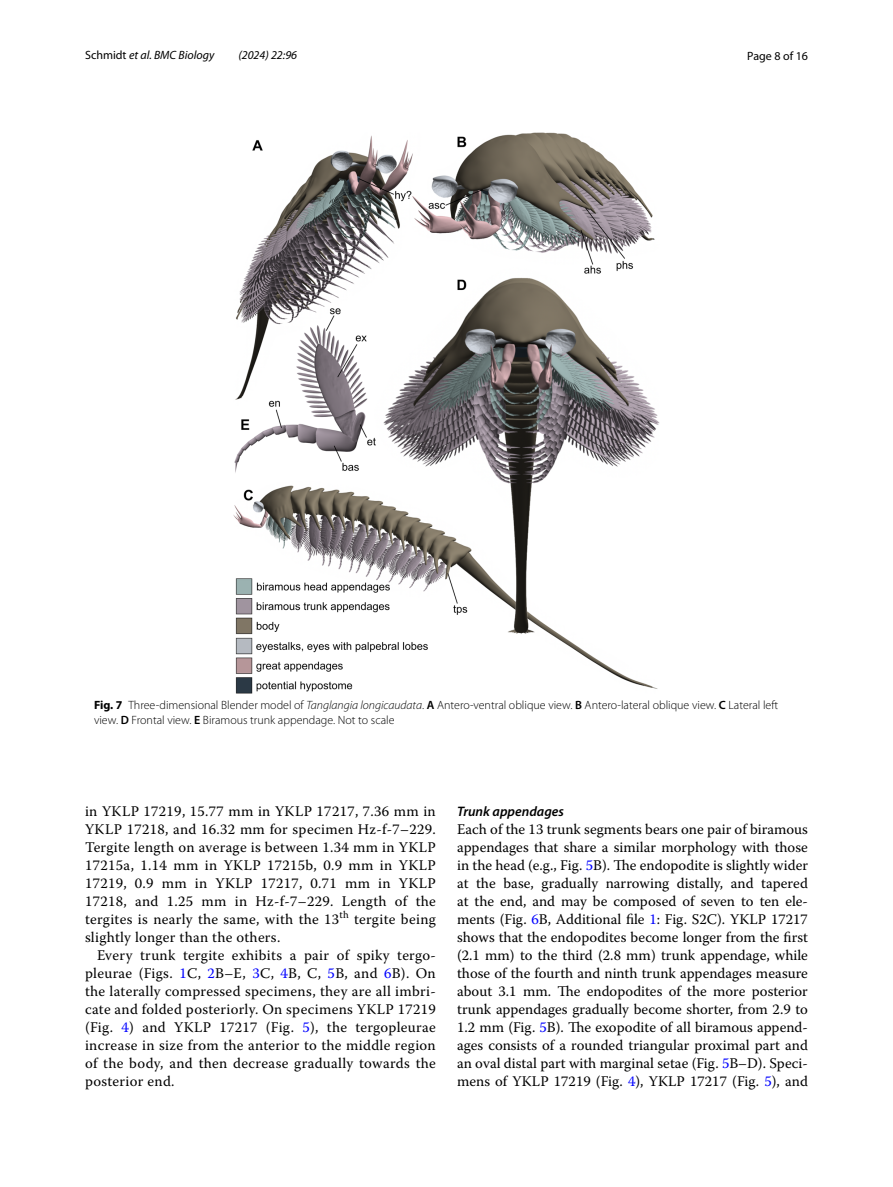
<style>
.page{position:relative;width:893px;height:1187px;background:#fff}
.page>*{position:absolute;margin:0;border:0;box-sizing:border-box;transform-origin:0 0}
.t1{font:14.7px/18px "Warnock Pro";letter-spacing:.02em;color:#000;text-align:justify}
.t2{font:italic 600 13.8px "Myriad Pro";color:#000}
.t3{font:300 12px/15px "Myriad Pro";color:#000}
.t4{font:italic 12px "Myriad Pro";color:#000}
.t5{font:12px "Myriad Pro";color:#000}
.s1{font-style:normal}
.s2{font-weight:700}
.s3{font-style:italic}
.s4{font-weight:600}
.s5{color:#00f}
</style>
<div class="page">
<img style="left:234px;top:133px;width:425px;height:561px">
<p class="t4" style="left:85px;top:48px;width:131px"><span class="s1">Schmidt</span> et al. BMC Biology</p>
<p class="t4" style="left:238px;top:48px;width:60px">(2024) 22:96</p>
<p class="t5" style="left:747px;top:48px;width:62px">Page 8 of 16</p>
<p class="t3" style="left:94px;top:697px;width:686px"><span class="s2">Fig. 7</span> Three-dimensional Blender model of <span class="s3">Tanglangia longicaudata</span>. <span class="s4">A</span> Antero-ventral oblique view. <span class="s4">B</span> Antero-lateral oblique view. <span class="s4">C</span> Lateral left view. <span class="s4">D</span> Frontal view. <span class="s4">E</span> Biramous trunk appendage. Not to scale</p>
<p class="t1" style="left:85px;top:802px;width:352px">in YKLP 17219, 15.77 mm in YKLP 17217, 7.36 mm in YKLP 17218, and 16.32 mm for specimen Hz-f-7–229.<br>Tergite length on average is between 1.34 mm in YKLP 17215a, 1.14 mm in YKLP 17215b, 0.9 mm in YKLP 17219, 0.9 mm in YKLP 17217, 0.71 mm in YKLP 17218, and 1.25 mm in Hz-f-7–229. Length of the tergites is nearly the same, with the 13<sup>th</sup> tergite being slightly longer than the others.</p>
<p class="t1" style="left:85px;top:946px;width:352px;text-indent:12px">Every trunk tergite exhibits a pair of spiky tergo&shy;pleurae (Figs. <span class="s5">1</span>C, <span class="s5">2</span>B–E, <span class="s5">3</span>C, <span class="s5">4</span>B, C, <span class="s5">5</span>B, and <span class="s5">6</span>B). On the laterally compressed specimens, they are all imbri&shy;cate and folded posteriorly. On specimens YKLP 17219 (Fig. <span class="s5">4</span>) and YKLP 17217 (Fig. <span class="s5">5</span>), the tergopleurae increase in size from the anterior to the middle region of the body, and then decrease gradually towards the posterior end.</p>
<p class="t2" style="left:457px;top:802px;width:108px">Trunk appendages</p>
<p class="t1" style="left:457px;top:819px;width:352px">Each of the 13 trunk segments bears one pair of biramous appendages that share a similar morphology with those in the head (e.g., Fig. <span class="s5">5</span>B). The endopodite is slightly wider at the base, gradually narrowing distally, and tapered at the end, and may be composed of seven to ten ele&shy;ments (Fig. <span class="s5">6</span>B, Additional file <span class="s5">1</span>: Fig. S2C). YKLP 17217 shows that the endopodites become longer from the first (2.1 mm) to the third (2.8 mm) trunk appendage, while those of the fourth and ninth trunk appendages measure about 3.1 mm. The endopodites of the more posterior trunk appendages gradually become shorter, from 2.9 to 1.2 mm (Fig. <span class="s5">5</span>B). The exopodite of all biramous append&shy;ages consists of a rounded triangular proximal part and an oval distal part with marginal setae (Fig. <span class="s5">5</span>B–D). Speci&shy;mens of YKLP 17219 (Fig. <span class="s5">4</span>), YKLP 17217 (Fig. <span class="s5">5</span>), and</p>
</div>
